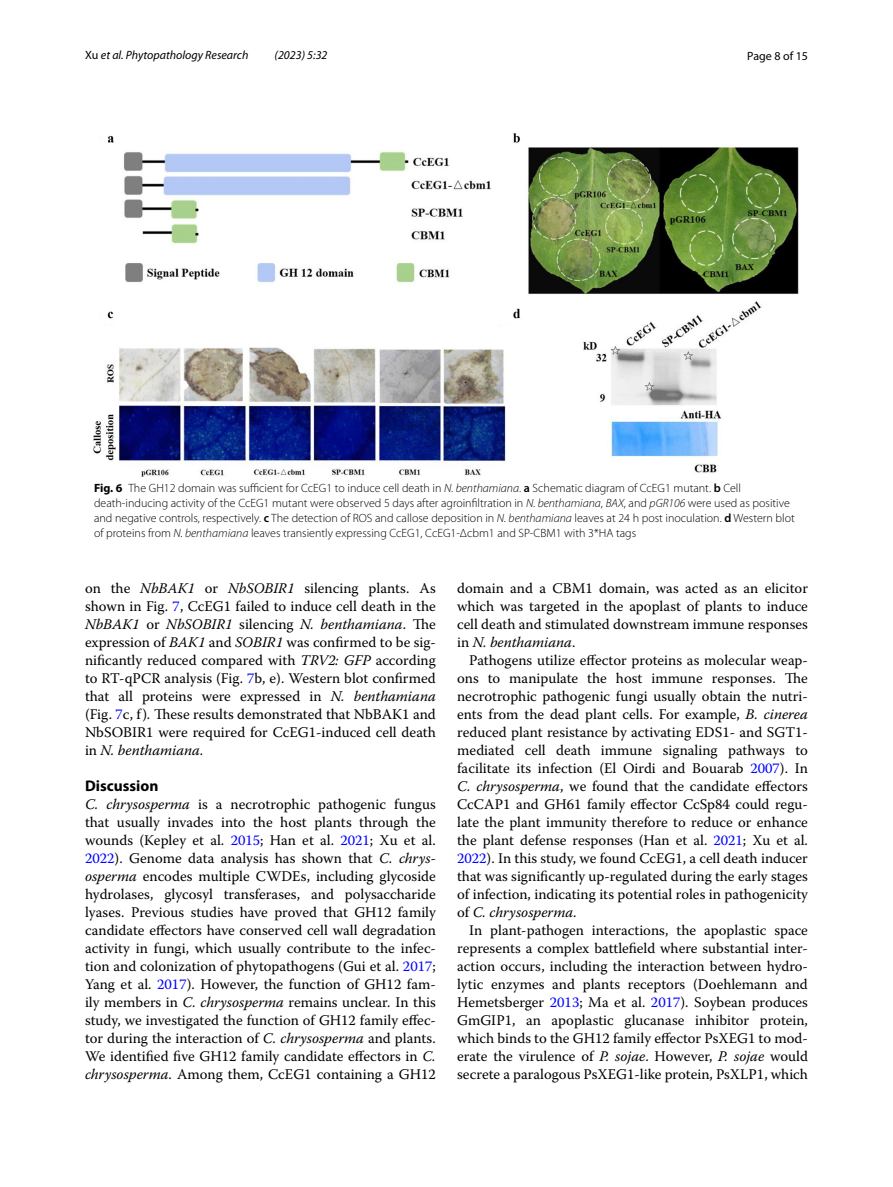
<style>
.page{position:relative;width:893px;height:1187px;background:#fff}
.page>*{position:absolute;margin:0;border:0;box-sizing:border-box;transform-origin:0 0}
.t1{font:700 15.45px "Myriad Pro";color:#000}
.t2{font:14.7px/18px "Warnock Pro";color:#000;text-align:justify}
.t3{font:300 12px/15px "Myriad Pro";color:#000}
.t4{font:italic 12px "Myriad Pro";color:#000}
.t5{font:12px "Myriad Pro";color:#000}
.s1{font-style:normal}
.s2{font-weight:700}
.s3{font-style:italic}
.s4{font-weight:600}
.s5{color:#00f}
</style>
<div class="page">
<img style="left:94px;top:133px;width:705px;height:344px">
<p class="t4" style="left:85px;top:48px;width:165px"><span class="s1">Xu</span> et al. Phytopathology Research</p>
<p class="t4" style="left:275px;top:48px;width:54px">(2023) 5:32</p>
<p class="t5" style="left:747px;top:48px;width:62px">Page 8 of 15</p>
<p class="t3" style="left:94px;top:481px;width:702px"><span class="s2">Fig. 6</span> The GH12 domain was sufficient for CcEG1 to induce cell death in <span class="s3">N. benthamiana</span>. <span class="s4">a</span> Schematic diagram of CcEG1 mutant. <span class="s4">b</span> Cell death-inducing activity of the CcEG1 mutant were observed 5 days after agroinfiltration in <span class="s3">N. benthamiana</span>, <span class="s3">BAX</span>, and <span class="s3">pGR106</span> were used as positive and negative controls, respectively. <span class="s4">c</span> The detection of ROS and callose deposition in <span class="s3">N. benthamiana</span> leaves at 24 h post inoculation. <span class="s4">d</span> Western blot of proteins from <span class="s3">N. benthamiana</span> leaves transiently expressing CcEG1, CcEG1-Δcbm1 and SP-CBM1 with 3*HA tags</p>
<p class="t2" style="left:85px;top:578px;width:352px">on the <span class="s3">NbBAK1</span> or <span class="s3">NbSOBIR1</span> silencing plants. As shown in Fig. <span class="s5">7</span>, CcEG1 failed to induce cell death in the <span class="s3">NbBAK1</span> or <span class="s3">NbSOBIR1</span> silencing <span class="s3">N. benthamiana</span>. The expression of <span class="s3">BAK1</span> and <span class="s3">SOBIR1</span> was confirmed to be sig&shy;nificantly reduced compared with <span class="s3">TRV2: GFP</span> according to RT-qPCR analysis (Fig. <span class="s5">7</span>b, e). Western blot confirmed that all proteins were expressed in <span class="s3">N. benthamiana </span>(Fig. <span class="s5">7</span>c, f)<span class="s3">.</span> These results demonstrated that NbBAK1 and NbSOBIR1 were required for CcEG1-induced cell death in <span class="s3">N. benthamiana.</span></p>
<p class="t1" style="left:85px;top:775px;width:75px">Discussion</p>
<p class="t2" style="left:85px;top:794px;width:352px"><span class="s3">C. chrysosperma</span> is a necrotrophic pathogenic fungus that usually invades into the host plants through the wounds (Kepley et al. <span class="s5">2015</span>; Han et al. <span class="s5">2021</span>; Xu et al.<br><span class="s5">2022</span>). Genome data analysis has shown that <span class="s3">C. chrys&shy;osperma</span> encodes multiple CWDEs, including glycoside hydrolases, glycosyl transferases, and polysaccharide lyases. Previous studies have proved that GH12 family candidate effectors have conserved cell wall degradation activity in fungi, which usually contribute to the infec&shy;tion and colonization of phytopathogens (Gui et al. <span class="s5">2017</span>; Yang et al. <span class="s5">2017</span>). However, the function of GH12 fam&shy;ily members in <span class="s3">C. chrysosperma</span> remains unclear<span class="s3">.</span> In this study, we investigated the function of GH12 family effec&shy;tor during the interaction of <span class="s3">C. chrysosperma</span> and plants.<br>We identified five GH12 family candidate effectors in <span class="s3">C. chrysosperma</span>. Among them, CcEG1 containing a GH12</p>
<p class="t2" style="left:457px;top:578px;width:352px">domain and a CBM1 domain, was acted as an elicitor which was targeted in the apoplast of plants to induce cell death and stimulated downstream immune responses in <span class="s3">N. benthamiana</span>.</p>
<p class="t2" style="left:457px;top:650px;width:352px;text-indent:12px">Pathogens utilize effector proteins as molecular weap&shy;ons to manipulate the host immune responses. The necrotrophic pathogenic fungi usually obtain the nutri&shy;ents from the dead plant cells. For example, <span class="s3">B. cinerea </span>reduced plant resistance by activating EDS1- and SGT1- mediated cell death immune signaling pathways to facilitate its infection (El Oirdi and Bouarab <span class="s5">2007</span>). In <span class="s3">C. chrysosperma</span>, we found that the candidate effectors CcCAP1 and GH61 family effector CcSp84 could regu&shy;late the plant immunity therefore to reduce or enhance the plant defense responses (Han et al. <span class="s5">2021</span>; Xu et al.<br><span class="s5">2022</span>). In this study, we found CcEG1, a cell death inducer that was significantly up-regulated during the early stages of infection, indicating its potential roles in pathogenicity of <span class="s3">C. chrysosperma</span>.</p>
<p class="t2" style="left:457px;top:920px;width:352px;text-indent:12px">In plant-pathogen interactions, the apoplastic space represents a complex battlefield where substantial inter&shy;action occurs, including the interaction between hydro&shy;lytic enzymes and plants receptors (Doehlemann and Hemetsberger <span class="s5">2013</span>; Ma et al. <span class="s5">2017</span>). Soybean produces GmGIP1, an apoplastic glucanase inhibitor protein, which binds to the GH12 family effector PsXEG1 to mod&shy;erate the virulence of <span class="s3">P. sojae</span>. However, <span class="s3">P. sojae</span> would secrete a paralogous PsXEG1-like protein, PsXLP1, which</p>
</div>
